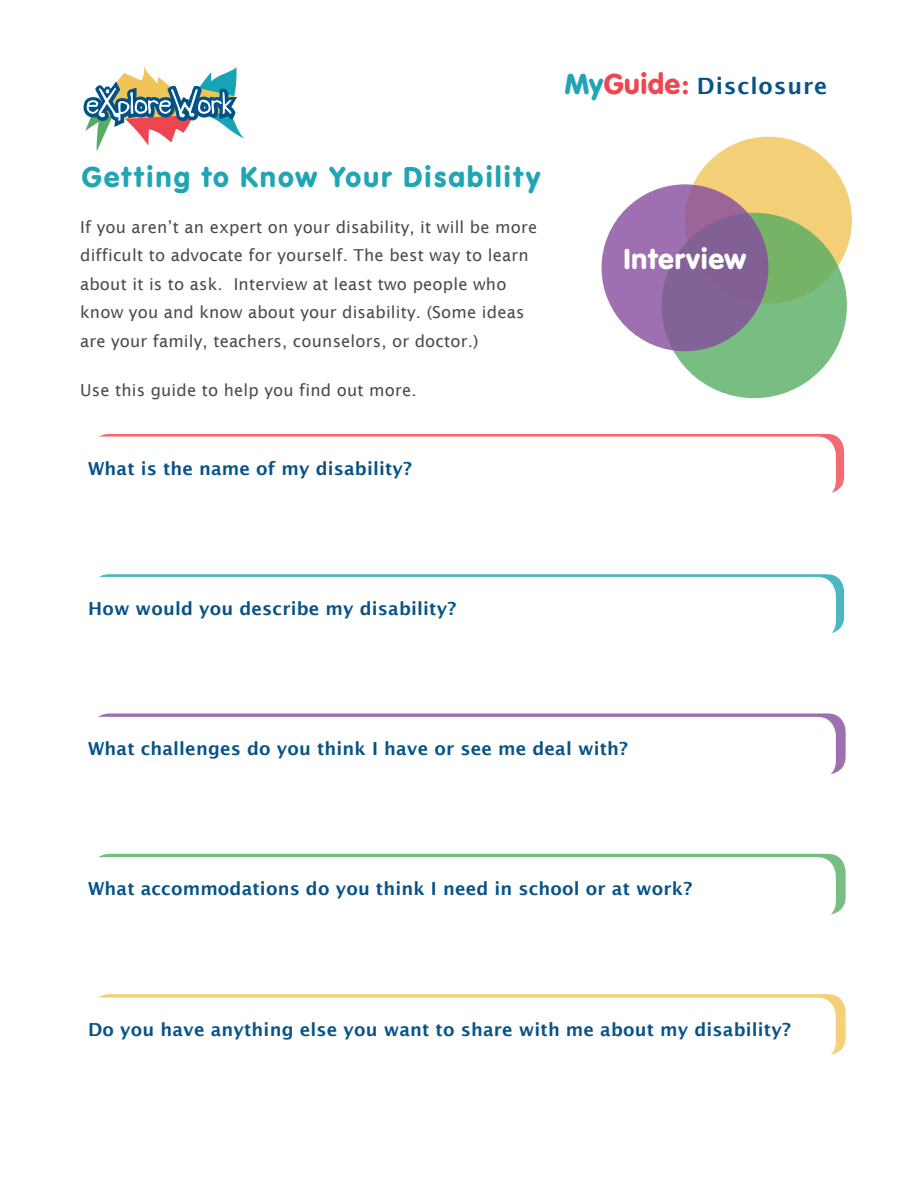
<style>
.page{position:relative;width:918px;height:1188px;background:#fff}
.page>*{position:absolute;margin:0;border:0;box-sizing:border-box;transform-origin:0 0}
.t1{font:30px "VAG Rundschrift D";letter-spacing:.06em;color:#20a5b5}
.t2{font:30px "VAG Rundschrift D";letter-spacing:.01em;color:#fff}
.t3{font:600 22.5px "Lucida Sans";letter-spacing:.04em;color:#075389}
.t4{font:600 18px "Lucida Sans";letter-spacing:.01em;color:#075389}
.t5{font:16.5px/28.5px "Lucida Sans";letter-spacing:.01em;color:#4e4945}
.s1{font-family:"VAG Rundschrift D";font-weight:400;font-size:30px;color:#20a5b5}
.s2{font-family:"VAG Rundschrift D";font-weight:400;font-size:30px;color:#ef4650}
</style>
<div class="page">
<div style="left:685px;top:137px;width:167px;height:167px;background:#f3cf78;border-radius:50%"></div>
<svg style="left:90px;top:433px;width:755px;height:61px;background:#f4858b"></svg>
<div style="left:90px;top:432px;width:756px;height:63px;border:2px solid #fff;border-radius:18px"></div>
<div style="left:81px;top:437px;width:754px;height:61px;background:#fff;border-radius:18px"></div>
<div style="left:80px;top:437px;width:756px;height:62px;border:2px solid #fff;border-radius:18px"></div>
<svg style="left:662px;top:213px;width:185px;height:185px;background:#77b97a"></svg>
<svg style="left:84px;top:66px;width:161px;height:84px"></svg>
<svg style="left:602px;top:184px;width:166px;height:167px;background:#9067a1"></svg>
<svg style="left:90px;top:573px;width:755px;height:61px"></svg>
<div style="left:90px;top:573px;width:756px;height:62px;border:2px solid #fff;border-radius:18px"></div>
<div style="left:81px;top:578px;width:754px;height:61px;background:#fff;border-radius:18px"></div>
<div style="left:80px;top:577px;width:756px;height:62px;border:2px solid #fff;border-radius:18px"></div>
<div style="left:91px;top:713px;width:755px;height:61px;background:linear-gradient(to right,#9e6fb1,#9f70b2);border-radius:18px"></div>
<div style="left:81px;top:718px;width:754px;height:61px;background:#fff;border-radius:18px"></div>
<div style="left:80px;top:717px;width:756px;height:62px;border:2px solid #fff;border-radius:18px"></div>
<div style="left:91px;top:854px;width:755px;height:61px;background:#78bd82;border-radius:18px"></div>
<div style="left:81px;top:858px;width:754px;height:61px;background:#fff;border-radius:18px"></div>
<div style="left:80px;top:857px;width:756px;height:63px;border:2px solid #fff;border-radius:18px"></div>
<div style="left:91px;top:994px;width:755px;height:61px;background:linear-gradient(to right,#f4d077,#f4d17a);border-radius:18px"></div>
<div style="left:81px;top:998px;width:754px;height:61px;background:#fff;border-radius:18px"></div>
<div style="left:80px;top:998px;width:756px;height:62px;border:2px solid #fff;border-radius:18px"></div>
<p class="t3" style="left:565px;top:73px;width:264px"><span class="s1">My</span><span class="s2">Guide:</span> Disclosure</p>
<p class="t1" style="left:82px;top:160px;width:460px">Getting to Know Your Disability</p>
<p class="t5" style="left:80px;top:213px;width:459px">If you aren’t an expert on your disability, it will be more difficult to advocate for yourself. The best way to learn about it is to ask. Interview at least two people who know you and know about your disability. (Some ideas are your family, teachers, counselors, or doctor.)</p>
<p class="t5" style="left:80px;top:375px;width:338px">Use this guide to help you find out more.</p>
<p class="t4" style="left:88px;top:458px;width:326px">What is the name of my disability?</p>
<p class="t2" style="left:623px;top:241px;width:125px">Interview</p>
<p class="t4" style="left:88px;top:598px;width:370px">How would you describe my disability?</p>
<p class="t4" style="left:88px;top:738px;width:542px">What challenges do you think I have or see me deal with?</p>
<p class="t4" style="left:88px;top:879px;width:606px">What accommodations do you think I need in school or at work?</p>
<p class="t4" style="left:88px;top:1019px;width:704px">Do you have anything else you want to share with me about my disability?</p>
</div>
